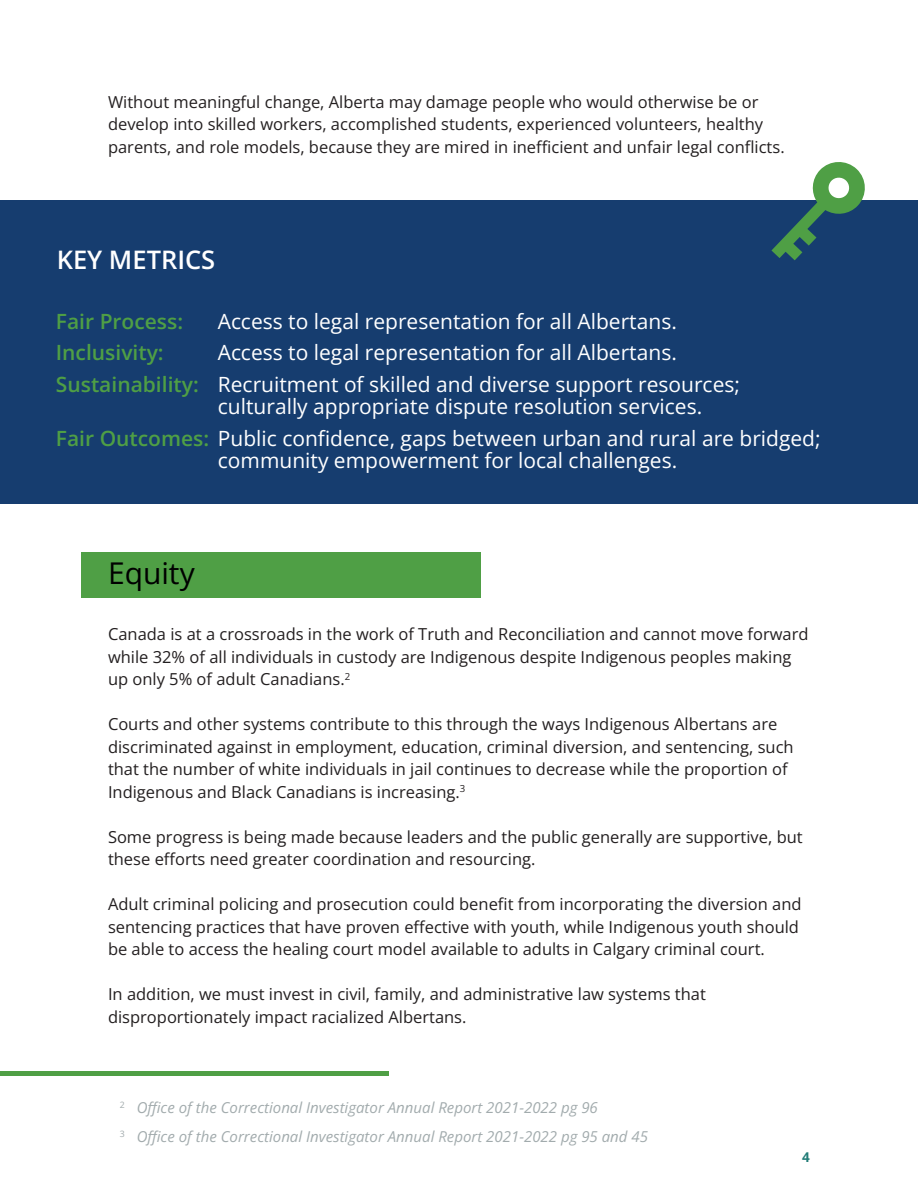
<style>
.page{position:relative;width:918px;height:1188px;background:#fff}
.page>*{position:absolute;margin:0;border:0;box-sizing:border-box;transform-origin:0 0}
.t1{font:30px "Open Sans";color:#000}
.t2{font:600 25.5px "Open Sans";color:#fff}
.t3{font:21px/31.5px "Open Sans";color:#fff}
.t4{font:600 21px "Open Sans";color:#4f9f45}
.t5{font:16.5px/22.5px "Open Sans";color:#231f20}
.t6{font:italic 15px/28px "Open Sans";color:#a2abad}
.t7{font:700 13.5px "Open Sans";color:#237d78}
.s1{font-weight:600;color:#4f9f45}
</style>
<div class="page">
<div style="left:0;top:200px;width:918px;height:303px;background:#163d6f"></div>
<svg style="left:771px;top:162px;width:94px;height:98px"></svg>
<div style="left:81px;top:552px;width:400px;height:46px;background:#4f9f45"></div>
<hr style="left:0;top:1072px;width:389px;height:4px;background:#4f9f45">
<p class="t5" style="left:108px;top:90px;width:678px">Without meaningful change, Alberta may damage people who would otherwise be or develop into skilled workers, accomplished students, experienced volunteers, healthy parents, and role models, because they are mired in inefficient and unfair legal conflicts.</p>
<h2 class="t2" style="left:57px;top:242px;width:160px">KEY METRICS</h2>
<p class="t4" style="left:56px;top:307px;width:129px">Fair Process:</p>
<p class="t3" style="left:218px;top:305px;width:460px">Access to legal representation for all Albertans.</p>
<p class="t4" style="left:56px;top:338px;width:109px">Inclusivity:</p>
<p class="t3" style="left:56px;top:337px;width:686px;text-indent:162px">Access to legal representation for all Albertans.<br><span class="s1">Sustainability:</span> Recruitment of skilled and diverse support resources;</p>
<p class="t3" style="left:56px;top:391px;width:766px;text-indent:162px">culturally appropriate dispute resolution services.<br><span class="s1">Fair Outcomes:</span> Public confidence, gaps between urban and rural are bridged;</p>
<p class="t3" style="left:218px;top:445px;width:461px">community empowerment for local challenges.</p>
<h1 class="t1" style="left:108px;top:553px;width:88px">Equity</h1>
<p class="t5" style="left:108px;top:623px;width:702px">Canada is at a crossroads in the work of Truth and Reconciliation and cannot move forward while 32% of all individuals in custody are Indigenous despite Indigenous peoples making up only 5% of adult Canadians.<sup>2</sup></p>
<p class="t5" style="left:108px;top:713px;width:687px">Courts and other systems contribute to this through the ways Indigenous Albertans are discriminated against in employment, education, criminal diversion, and sentencing, such that the number of white individuals in jail continues to decrease while the proportion of Indigenous and Black Canadians is increasing.<sup>3</sup></p>
<p class="t5" style="left:108px;top:825px;width:696px">Some progress is being made because leaders and the public generally are supportive, but these efforts need greater coordination and resourcing.</p>
<p class="t5" style="left:108px;top:893px;width:695px">Adult criminal policing and prosecution could benefit from incorporating the diversion and sentencing practices that have proven effective with youth, while Indigenous youth should be able to access the healing court model available to adults in Calgary criminal court.</p>
<p class="t5" style="left:108px;top:983px;width:599px">In addition, we must invest in civil, family, and administrative law systems that disproportionately impact racialized Albertans.</p>
<p class="t6" style="left:120px;top:1093px;width:530px"><sup>2</sup> Office of the Correctional Investigator Annual Report 2021-2022 pg 96<br><sup>3</sup> Office of the Correctional Investigator Annual Report 2021-2022 pg 95 and 45</p>
<p class="t7" style="left:802px;top:1148px;width:9px">4</p>
</div>
